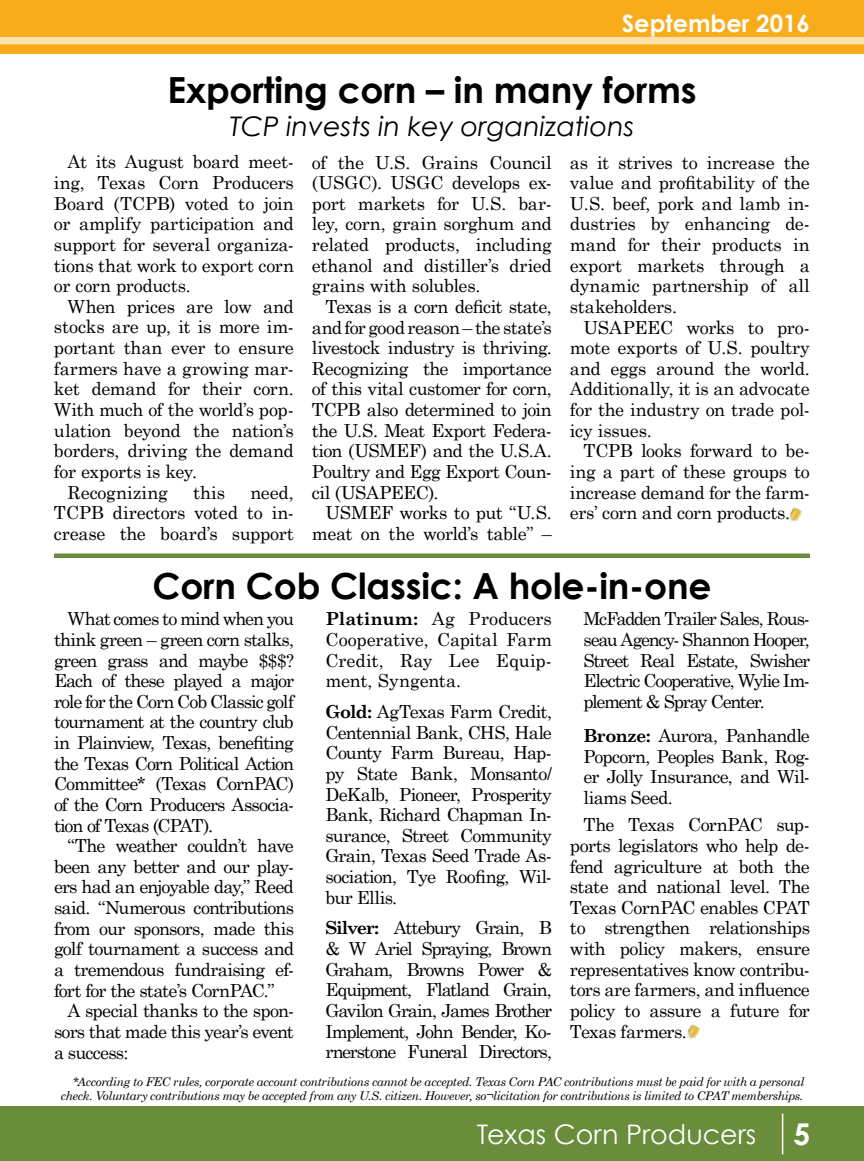
<style>
.page{position:relative;width:864px;height:1161px;background:#fff}
.page>*{position:absolute;margin:0;border:0;box-sizing:border-box;transform-origin:0 0}
.t1{font:700 36px "Century Gothic";letter-spacing:-.005em;color:#000}
.t2{font:italic 27px "Century Gothic";color:#000}
.t3{font:27px "Century Gothic";color:#fff}
.t4{font:700 24px "Century Gothic";color:#fff}
.t5{font:18px/20.7px "Century Schoolbook";letter-spacing:-.025em;color:#000;text-align:justify}
.t6{font:18px "Century Schoolbook";color:#000}
.t7{font:italic 12px/14.4px "Century Schoolbook";letter-spacing:-.03em;color:#000;text-align:right}
.s1{font-weight:700}
.s2{font-weight:700;font-size:30px}
</style>
<div class="page">
<div style="left:0;top:0;width:864px;height:54px;background:#f8ac1a"></div>
<div style="left:0;top:37px;width:864px;height:7px;background:#fce1ae"></div>
<div style="left:0;top:1107px;width:864px;height:54px;background:#6a8d3c"></div>
<hr style="left:782px;top:1114px;width:1px;height:40px;background:#fff">
<hr style="left:54px;top:554px;width:756px;height:4px;background:#6a8d3c">
<img style="left:789px;top:507px;width:13px;height:15px">
<img style="left:687px;top:1024px;width:13px;height:16px">
<h3 class="t4" style="left:622px;top:8px;width:190px">September 2016</h3>
<h1 class="t1" style="left:168px;top:68px;width:531px">Exporting corn – in many forms</h1>
<h2 class="t2" style="left:230px;top:110px;width:406px">TCP invests in key organizations</h2>
<p class="t5" style="left:54px;top:151px;width:242px;text-indent:14px">At its August board meet&shy;ing, Texas Corn Producers Board (TCPB) voted to join or amplify participation and support for several organiza&shy;tions that work to export corn or corn products.</p>
<p class="t5" style="left:67px;top:296px;width:228px">When prices are low and</p>
<p class="t5" style="left:54px;top:316px;width:241px">stocks are up, it is more im-</p>
<p class="t5" style="left:54px;top:337px;width:241px">portant than ever to ensure</p>
<p class="t5" style="left:54px;top:357px;width:241px">farmers have a growing mar-</p>
<p class="t5" style="left:54px;top:378px;width:242px">ket demand for their corn.</p>
<p class="t5" style="left:54px;top:399px;width:241px">With much of the world’s pop-</p>
<p class="t5" style="left:54px;top:419px;width:241px">ulation beyond the nation’s</p>
<p class="t5" style="left:54px;top:440px;width:242px">borders, driving the demand</p>
<p class="t5" style="left:54px;top:461px;width:145px">for exports is key.</p>
<p class="t6" style="left:67px;top:481px;width:102px">Recognizing</p>
<p class="t5" style="left:193px;top:481px;width:33px">this</p>
<p class="t5" style="left:54px;top:481px;width:242px;text-indent:197px">need, TCPB directors voted to in&shy;crease the board’s support</p>
<p class="t5" style="left:312px;top:151px;width:242px">of the U.S. Grains Council (USGC). USGC develops ex&shy;port markets for U.S. bar&shy;ley, corn, grain sorghum and related products, including ethanol and distiller’s dried grains with solubles.</p>
<p class="t5" style="left:312px;top:296px;width:242px;text-indent:14px">Texas is a corn deficit state, and for good reason – the state’s livestock industry is thriving.<br>Recognizing the importance of this vital customer for corn, TCPB also determined to join the U.S. Meat Export Federa&shy;tion (USMEF) and the U.S.A.<br>Poultry and Egg Export Coun&shy;cil (USAPEEC).</p>
<p class="t5" style="left:312px;top:502px;width:242px;text-align:right">USMEF works to put “U.S. meat on the world’s table” –</p>
<p class="t5" style="left:570px;top:151px;width:242px">as it strives to increase the value and profitability of the U.S. beef, pork and lamb in&shy;dustries by enhancing de&shy;mand for their products in export markets through a dynamic partnership of all stakeholders.</p>
<p class="t5" style="left:570px;top:316px;width:242px;text-indent:14px">USAPEEC works to pro&shy;mote exports of U.S. poultry and eggs around the world.<br>Additionally, it is an advocate for the industry on trade pol&shy;icy issues.</p>
<p class="t5" style="left:570px;top:440px;width:242px;text-indent:14px">TCPB looks forward to be&shy;ing a part of these groups to increase demand for the farm&shy;ers’ corn and corn products.</p>
<h1 class="t1" style="left:152px;top:563px;width:561px">Corn Cob Classic: A hole-in-one</h1>
<p class="t5" style="left:54px;top:608px;width:242px;text-indent:14px">What comes to mind when you think green – green corn stalks, green grass and maybe $$$?<br>Each of these played a major role for the Corn Cob Classic golf tournament at the country club in Plainview, Texas, benefiting the Texas Corn Political Action Committee* (Texas CornPAC) of the Corn Producers Associa&shy;tion of Texas (CPAT).</p>
<p class="t5" style="left:54px;top:835px;width:242px;text-indent:14px">“The weather couldn’t have been any better and our play&shy;ers had an enjoyable day,” Reed said. “Numerous contributions from our sponsors, made this golf tournament a success and a tremendous fundraising ef&shy;fort for the state’s CornPAC.”</p>
<p class="t5" style="left:54px;top:1000px;width:241px;text-indent:14px">A special thanks to the spon&shy;sors that made this year’s event a success:</p>
<p class="t5" style="left:325px;top:608px;width:228px"><span class="s1">Platinum:</span> Ag Producers Cooperative, Capital Farm Credit, Ray Lee Equip&shy;ment, Syngenta.</p>
<p class="t5" style="left:325px;top:701px;width:228px"><span class="s1">Gold:</span> AgTexas Farm Credit, Centennial Bank, CHS, Hale County Farm Bureau, Hap&shy;py State Bank, Monsanto/ DeKalb, Pioneer, Prosperity Bank, Richard Chapman In&shy;surance, Street Community Grain, Texas Seed Trade As&shy;sociation, Tye Roofing, Wil&shy;bur Ellis.</p>
<p class="t5" style="left:325px;top:917px;width:228px"><span class="s1">Silver:</span> Attebury Grain, B &amp; W Ariel Spraying, Brown Graham, Browns Power &amp; Equipment, Flatland Grain, Gavilon Grain, James Brother Implement, John Bender, Ko&shy;rnerstone Funeral Directors,</p>
<p class="t5" style="left:583px;top:608px;width:228px">McFadden Trailer Sales, Rous&shy;seau Agency- Shannon Hooper, Street Real Estate, Swisher Electric Cooperative, Wylie Im&shy;plement &amp; Spray Center.</p>
<p class="t5" style="left:583px;top:725px;width:228px"><span class="s1">Bronze:</span> Aurora, Panhandle Popcorn, Peoples Bank, Rog&shy;er Jolly Insurance, and Wil&shy;liams Seed.</p>
<p class="t5" style="left:570px;top:814px;width:242px;text-indent:14px">The Texas CornPAC sup&shy;ports legislators who help de&shy;fend agriculture at both the state and national level. The Texas CornPAC enables CPAT to strengthen relationships with policy makers, ensure representatives know contribu&shy;tors are farmers, and influence policy to assure a future for Texas farmers.</p>
<p class="t7" style="left:61px;top:1074px;width:745px">*According to FEC rules, corporate account contributions cannot be accepted. Texas Corn PAC contributions must be paid for with a personal check. Voluntary contributions may be accepted from any U.S. citizen. However, so¬licitation for contributions is limited to CPAT memberships.</p>
<h2 class="t3" style="left:477px;top:1118px;width:335px">Texas Corn Producers <span class="s2">5</span></h2>
</div>
